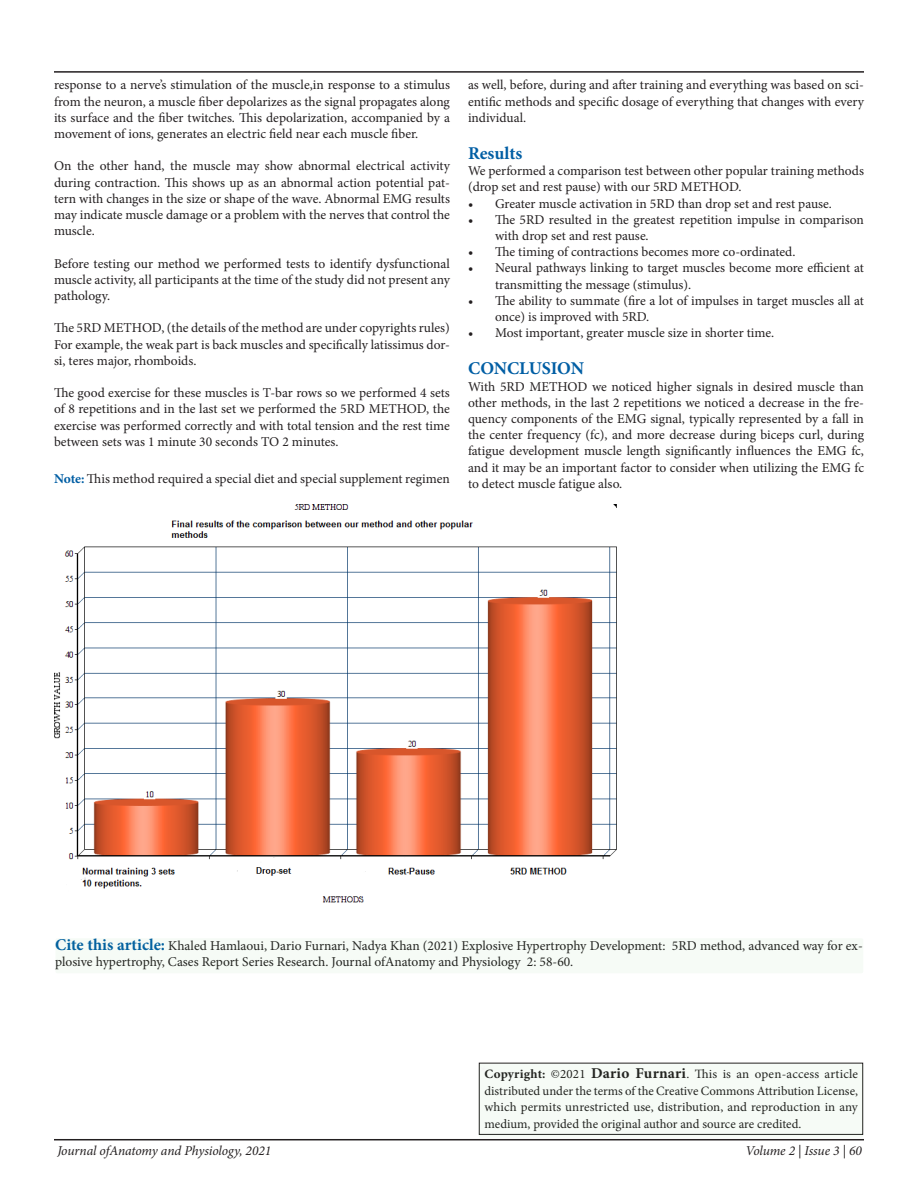
<style>
.page{position:relative;width:918px;height:1188px;background:#fff}
.page>*{position:absolute;margin:0;border:0;box-sizing:border-box;transform-origin:0 0}
.t1{font:700 18px "Minion Pro";letter-spacing:-.005em;color:#005ea4}
.t2{font:18px "Minion Pro";color:#231f20}
.t3{font:13.5px/16.2px "Minion Pro";color:#231f20;text-align:justify}
.t4{font:italic 13.5px "Minion Pro";letter-spacing:-.01em;color:#231f20}
.t5{font:12.75px/16.5px "Minion Pro";color:#231f20;text-align:justify}
.s1{font-weight:700;color:#005ea4}
.s2{font-weight:700;font-size:16.5px;color:#005ea4}
.s3{font-weight:700}
.s4{font-weight:700;font-size:15px}
</style>
<div class="page">
<hr style="left:54px;top:1139px;width:810px;height:1px;background:#231f20">
<hr style="left:54px;top:71px;width:810px;height:2px;background:#231f20">
<img style="left:54px;top:504px;width:563px;height:399px">
<div style="left:55px;top:938px;width:808px;height:35px;background:#f6fbf6;border-radius:2px"></div>
<div style="left:479px;top:1064px;width:384px;height:73px;background:#f6fbf6;border-radius:2px"></div>
<div style="left:479px;top:1063px;width:384px;height:75px;border:2px solid #40ae49;border-radius:2px"></div>
<p class="t3" style="left:54px;top:77px;width:398px">response to a nerve’s stimulation of the muscle,in response to a stimulus from the neuron, a muscle fiber depolarizes as the signal propagates along its surface and the fiber twitches. This depolarization, accompanied by a movement of ions, generates an electric field near each muscle fiber.</p>
<p class="t3" style="left:54px;top:158px;width:398px">On the other hand, the muscle may show abnormal electrical activity during contraction. This shows up as an abnormal action potential pat&shy;tern with changes in the size or shape of the wave. Abnormal EMG results may indicate muscle damage or a problem with the nerves that control the muscle.</p>
<p class="t3" style="left:54px;top:255px;width:397px">Before testing our method we performed tests to identify dysfunctional muscle activity, all participants at the time of the study did not present any pathology.</p>
<p class="t3" style="left:54px;top:320px;width:397px">The 5RD METHOD, (the details of the method are under copyrights rules)</p>
<p class="t3" style="left:54px;top:336px;width:398px">For example, the weak part is back muscles and specifically latissimus dor&shy;si, teres major, rhomboids.</p>
<p class="t3" style="left:54px;top:385px;width:397px">The good exercise for these muscles is T-bar rows so we performed 4 sets of 8 repetitions and in the last set we performed the 5RD METHOD, the exercise was performed correctly and with total tension and the rest time between sets was 1 minute 30 seconds TO 2 minutes.</p>
<p class="t3" style="left:54px;top:471px;width:397px"><span class="s1">Note:</span> This method required a special diet and special supplement regimen</p>
<p class="t3" style="left:468px;top:77px;width:398px">as well, before, during and after training and everything was based on sci&shy;entific methods and specific dosage of everything that changes with every individual.</p>
<p class="t1" style="left:468px;top:140px;width:56px">Results</p>
<p class="t3" style="left:468px;top:163px;width:398px">We performed a comparison test between other popular training methods (drop set and rest pause) with our 5RD METHOD.</p>
<p class="t3" style="left:468px;top:195px;width:365px">• Greater muscle activation in 5RD than drop set and rest pause.</p>
<p class="t3" style="left:495px;top:211px;width:370px;text-indent:-27px">• The 5RD resulted in the greatest repetition impulse in comparison with drop set and rest pause.</p>
<p class="t3" style="left:468px;top:244px;width:329px">• The timing of contractions becomes more co-ordinated.</p>
<p class="t3" style="left:495px;top:260px;width:371px;text-indent:-27px">• Neural pathways linking to target muscles become more efficient at transmitting the message (stimulus).</p>
<p class="t3" style="left:495px;top:292px;width:371px;text-indent:-27px">• The ability to summate (fire a lot of impulses in target muscles all at once) is improved with 5RD.</p>
<p class="t3" style="left:468px;top:325px;width:308px">• Most important, greater muscle size in shorter time.</p>
<p class="t1" style="left:468px;top:356px;width:118px">CONCLUSION</p>
<p class="t3" style="left:468px;top:378px;width:398px">With 5RD METHOD we noticed higher signals in desired muscle than other methods, in the last 2 repetitions we noticed a decrease in the fre&shy;quency components of the EMG signal, typically represented by a fall in the center frequency (fc), and more decrease during biceps curl, during fatigue development muscle length significantly influences the EMG fc, and it may be an important factor to consider when utilizing the EMG fc to detect muscle fatigue also.</p>
<p class="t3" style="left:55px;top:938px;width:809px"><span class="s2">Cite this article:</span> Khaled Hamlaoui, Dario Furnari, Nadya Khan (2021) Explosive Hypertrophy Development: 5RD method, advanced way for ex&shy;plosive hypertrophy, Cases Report Series Research. Journal ofAnatomy and Physiology 2: 58-60.</p>
<h1 class="t2" style="left:57px;top:934px;width:9px">*</h1>
<h1 class="t2" style="left:480px;top:1060px;width:9px">*</h1>
<p class="t5" style="left:485px;top:1066px;width:375px"><span class="s3">Copyright:</span> ©2021 <span class="s4">Dario Furnari</span>. This is an open-access article distributed under the terms of the Creative Commons Attribution License, which permits unrestricted use, distribution, and reproduction in any medium, provided the original author and source are credited.</p>
<p class="t4" style="left:57px;top:1141px;width:216px">Journal ofAnatomy and Physiology, 202 1</p>
<p class="t4" style="left:745px;top:1141px;width:118px">Volume 2 | Issue 3 | 60</p>
</div>
